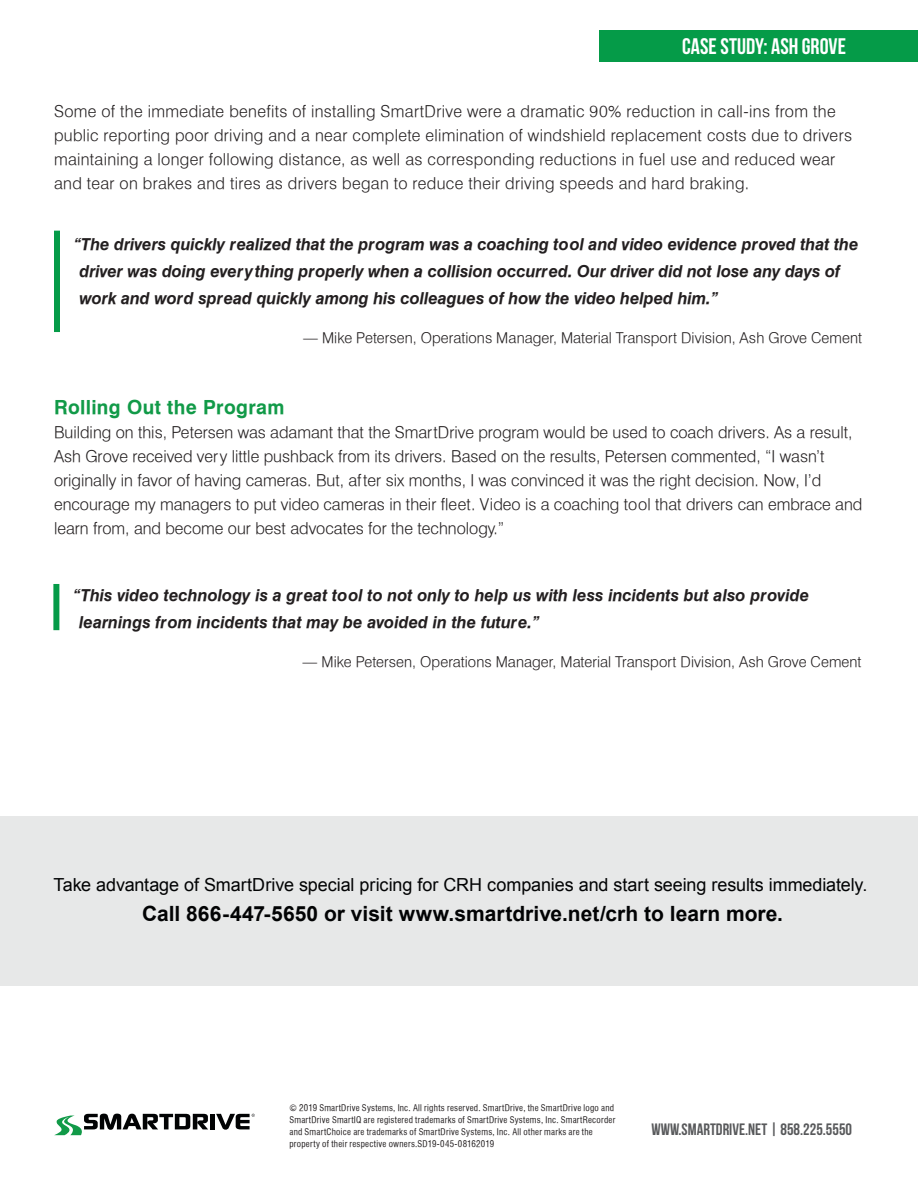
<style>
.page{position:relative;width:918px;height:1188px;background:#fff}
.page>*{position:absolute;margin:0;border:0;box-sizing:border-box;transform-origin:0 0}
.t1{font:700 22.5px "Bebas Neue";color:#fff}
.t2{font:700 21px "Arial";color:#020304}
.t3{font:700 19.5px "Halvett";letter-spacing:.02em;color:#119a48}
.t4{font:18px "Arial";letter-spacing:-.005em;color:#020304}
.t5{font:300 16.5px/24px "Halvett";color:#231f20}
.t6{font:italic 700 16.5px/27px "Halvett";letter-spacing:-.005em;color:#231f20}
.t7{font:300 16.5px/24px "Halvett";letter-spacing:.02em;color:#231f20}
.t8{font:700 16.5px "Bebas Neue";color:#58595b}
.t9{font:300 15px "Halvett";letter-spacing:.005em;color:#231f20}
.t10{font:9px/12px "Halvett Condensed";letter-spacing:.03em;color:#231f20}
</style>
<div class="page">
<div style="left:600px;top:30px;width:318px;height:32px;background:#059b48"></div>
<div style="left:54px;top:231px;width:6px;height:101px;background:#059b48"></div>
<div style="left:53px;top:584px;width:6px;height:46px;background:#059b48"></div>
<div style="left:210px;top:1114px;width:5px;height:15px;background:#020304"></div>
<svg style="left:54px;top:1114px;width:154px;height:21px"></svg>
<svg style="left:216px;top:1114px;width:39px;height:16px"></svg>
<div style="left:0;top:816px;width:918px;height:169px;background:#e7e8e8"></div>
<p class="t1" style="left:682px;top:34px;width:165px">CASE STUDY: ASH GROVE</p>
<p class="t7" style="left:54px;top:99px;width:800px">Some of the immediate benefits of installing SmartDrive were a dramatic 90% reduction in call-ins from the public reporting poor driving and a near complete elimination of windshield replacement costs due to drivers maintaining a longer following distance, as well as corresponding reductions in fuel use and reduced wear and tear on brakes and tires as drivers began to reduce their driving speeds and hard braking.</p>
<p class="t6" style="left:79px;top:230px;width:781px;text-indent:-6px">“The drivers quickly realized that the program was a coaching tool and video evidence proved that the driver was doing everything properly when a collision occurred. Our driver did not lose any days of work and word spread quickly among his colleagues of how the video helped him.”</p>
<p class="t9" style="left:303px;top:328px;width:561px">— Mike Petersen, Operations Manager, Material Transport Division, Ash Grove Cement</p>
<p class="t3" style="left:54px;top:396px;width:232px">Rolling Out the Program</p>
<p class="t5" style="left:54px;top:420px;width:810px">Building on this, Petersen was adamant that the SmartDrive program would be used to coach drivers. As a result, Ash Grove received very little pushback from its drivers. Based on the results, Petersen commented, “I wasn’t originally in favor of having cameras. But, after six months, I was convinced it was the right decision. Now, I’d encourage my managers to put video cameras in their fleet. Video is a coaching tool that drivers can embrace and learn from, and become our best advocates for the technology.”</p>
<p class="t6" style="left:79px;top:582px;width:732px;text-indent:-6px">“This video technology is a great tool to not only to help us with less incidents but also provide learnings from incidents that may be avoided in the future.”</p>
<p class="t9" style="left:303px;top:653px;width:561px">— Mike Petersen, Operations Manager, Material Transport Division, Ash Grove Cement</p>
<p class="t4" style="left:54px;top:873px;width:815px">Take advantage of SmartDrive special pricing for CRH companies and start seeing results immediately.</p>
<p class="t2" style="left:142px;top:900px;width:642px">Call 866-447-5650 or visit www.smartdrive.net/crh to learn more.</p>
<p class="t10" style="left:289px;top:1102px;width:327px">© 2019 SmartDrive Systems, Inc. All rights reserved. SmartDrive, the SmartDrive logo and SmartDrive SmartIQ are registered trademarks of SmartDrive Systems, Inc. SmartRecorder and SmartChoice are trademarks of SmartDrive Systems, Inc. All other marks are the property of their respective owners.SD19-045-08162019</p>
<p class="t8" style="left:651px;top:1120px;width:202px">WWW.SMARTDRIVE.NET | 858.225.5550</p>
</div>
